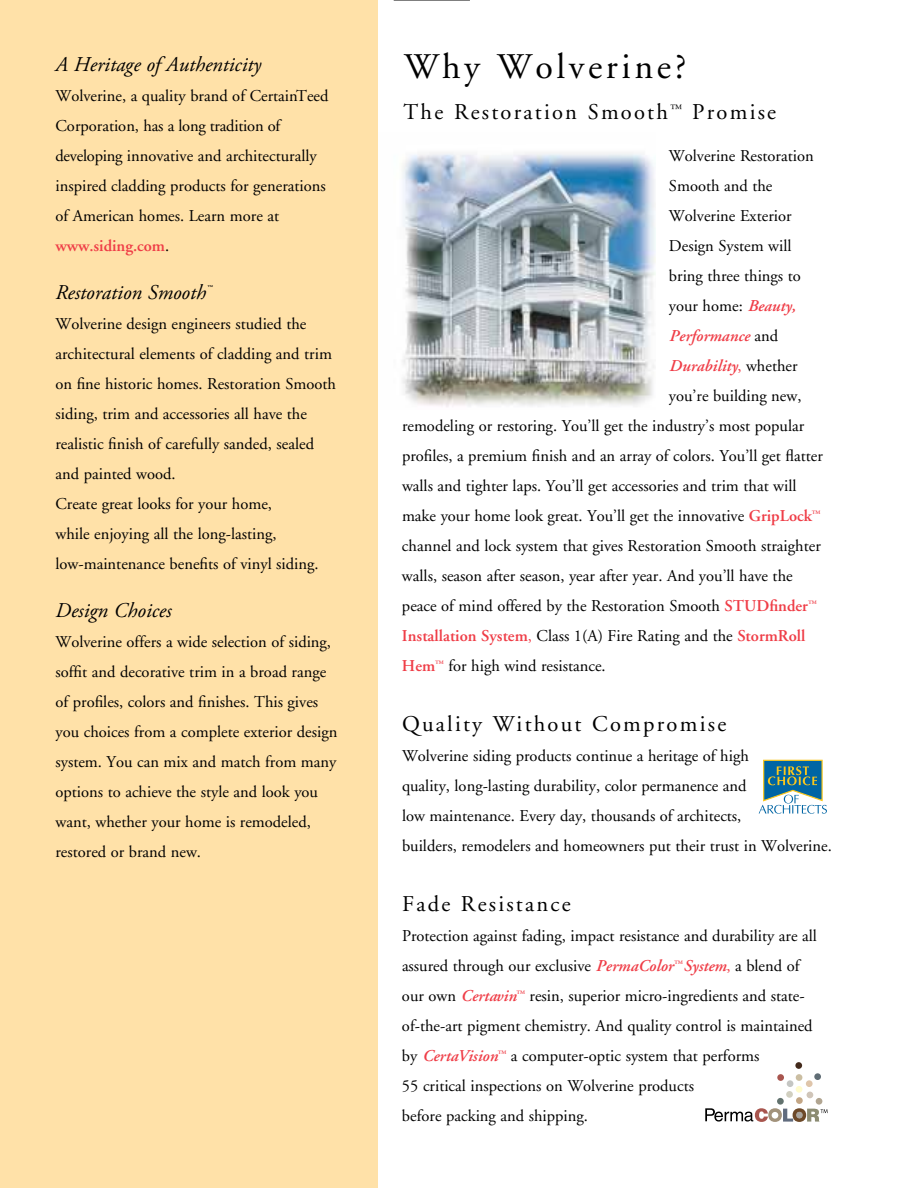
<style>
.page{position:relative;width:918px;height:1188px;background:#fff}
.page>*{position:absolute;margin:0;border:0;box-sizing:border-box;transform-origin:0 0}
.t1{font:36px "Adobe Garamond";letter-spacing:.1em;color:#000}
.t2{font:22.5px "Adobe Garamond";letter-spacing:.1em;color:#000}
.t3{font:italic 21px "Adobe Garamond Pro";color:#000}
.t4{font:16.5px/30px "Adobe Garamond";color:#000}
.t5{font:600 16.5px "Adobe Garamond";color:#ef3d47}
.t6{font:italic 600 16.5px "Adobe Garamond";color:#ef3d47}
.s1{font-weight:600;color:#ef3d47}
.s2{font-weight:600;font-style:italic;color:#ef3d47}
.s3{font-weight:400;font-style:normal;color:#000}
.s4{font-weight:400;font-style:normal}
.s5{font-weight:400}
.s6{font-weight:400;color:#000}
.s7{color:#ef3d47}
</style>
<div class="page">
<hr style="left:394px;top:0;width:76px;height:1px;background:#000">
<div style="left:777px;top:1074px;width:7px;height:7px;background:#a8554e;border-radius:50%"></div>
<div style="left:795px;top:1062px;width:7px;height:7px;background:#432a1b;border-radius:50%"></div>
<div style="left:796px;top:1074px;width:6px;height:7px;background:#cbbea2;border-radius:50%"></div>
<div style="left:806px;top:1080px;width:7px;height:7px;background:#dfc5aa;border-radius:50%"></div>
<div style="left:814px;top:1073px;width:7px;height:7px;background:#606d75;border-radius:50%"></div>
<div style="left:787px;top:1080px;width:6px;height:7px;background:#c5c6c3;border-radius:50%"></div>
<div style="left:796px;top:1086px;width:6px;height:7px;background:#fffbcc;border-radius:50%"></div>
<div style="left:777px;top:1098px;width:7px;height:7px;background:#62726e;border-radius:50%"></div>
<div style="left:786px;top:1091px;width:7px;height:7px;background:#d1cfc0;border-radius:50%"></div>
<div style="left:796px;top:1097px;width:7px;height:7px;background:#c3a685;border-radius:50%"></div>
<svg style="left:807px;top:1092px;width:6px;height:6px"></svg>
<div style="left:816px;top:1098px;width:6px;height:7px;background:#b1a591;border-radius:50%"></div>
<svg style="left:705px;top:1108px;width:123px;height:14px"></svg>
<svg style="left:759px;top:759px;width:68px;height:55px"></svg>
<img style="left:402px;top:153px;width:253px;height:254px">
<div style="left:0;top:0;width:378px;height:1188px;background:#ffe1a8"></div>
<p class="t3" style="left:56px;top:51px;width:207px">A Heritage of Authenticity</p>
<p class="t4" style="left:56px;top:81px;width:275px">Wolverine, a quality brand of CertainTeed Corporation, has a long tradition of developing innovative and architecturally inspired cladding products for generations of American homes. Learn more at <span class="s1">www.siding.com</span>.</p>
<p class="t3" style="left:56px;top:279px;width:158px">Restoration Smooth<sup>™</sup></p>
<p class="t4" style="left:56px;top:309px;width:282px">Wolverine design engineers studied the architectural elements of cladding and trim on fine historic homes. Restoration Smooth siding, trim and accessories all have the realistic finish of carefully sanded, sealed and painted wood.<br>Create great looks for your home,<br>while enjoying all the long-lasting, low-maintenance benefits of vinyl siding.</p>
<p class="t3" style="left:56px;top:597px;width:118px">Design Choices</p>
<p class="t4" style="left:56px;top:627px;width:283px">Wolverine offers a wide selection of siding, soffit and decorative trim in a broad range of profiles, colors and finishes. This gives you choices from a complete exterior design system. You can mix and match from many options to achieve the style and look you want, whether your home is remodeled, restored or brand new.</p>
<h1 class="t1" style="left:404px;top:47px;width:284px">Why Wolverine?</h1>
<h2 class="t2" style="left:404px;top:100px;width:374px">The Restoration Smooth<sup>™</sup> Promise</h2>
<p class="t4" style="left:669px;top:141px;width:146px">Wolverine Restoration</p>
<p class="t4" style="left:669px;top:171px;width:105px">Smooth and the</p>
<p class="t4" style="left:669px;top:201px;width:124px">Wolverine Exterior</p>
<p class="t4" style="left:669px;top:231px;width:124px">Design System will</p>
<p class="t4" style="left:669px;top:261px;width:133px">bring three things to</p>
<p class="t4" style="left:669px;top:291px;width:128px">your home: <span class="s2">Beauty,</span></p>
<p class="t6" style="left:669px;top:327px;width:111px">Performance <span class="s3">and</span></p>
<p class="t6" style="left:669px;top:357px;width:130px">Durability<span class="s4">,</span> <span class="s3">whether</span></p>
<p class="t4" style="left:669px;top:381px;width:134px">you’re building new,</p>
<p class="t4" style="left:402px;top:411px;width:404px">remodeling or restoring. You’ll get the industry’s most popular</p>
<p class="t4" style="left:402px;top:441px;width:422px">profiles, a premium finish and an array of colors. You’ll get flatter</p>
<p class="t4" style="left:402px;top:471px;width:396px">walls and tighter laps. You’ll get accessories and trim that will</p>
<p class="t4" style="left:402px;top:501px;width:420px">make your home look great. You’ll get the innovative <span class="s1">GripLock</span><sup>™</sup></p>
<p class="t4" style="left:402px;top:531px;width:420px">channel and lock system that gives Restoration Smooth straighter</p>
<p class="t4" style="left:402px;top:561px;width:392px">walls, season after season, year after year. And you’ll have the</p>
<p class="t4" style="left:402px;top:591px;width:416px">peace of mind offered by the Restoration Smooth <span class="s1">STUDfinder</span><sup>™</sup></p>
<p class="t5" style="left:402px;top:627px;width:405px">Installation System<span class="s5">,</span> <span class="s6">Class 1(A) Fire Rating and the</span> StormRoll</p>
<p class="t4" style="left:402px;top:651px;width:205px"><span class="s1">Hem</span><sup>™</sup> for high wind resistance.</p>
<h2 class="t2" style="left:402px;top:712px;width:326px">Quality Without Compromise</h2>
<p class="t4" style="left:402px;top:741px;width:431px">Wolverine siding products continue a heritage of high<br>quality, long-lasting durability, color permanence and<br>low maintenance. Every day, thousands of architects,<br>builders, remodelers and homeowners put their trust in Wolverine.</p>
<h2 class="t2" style="left:402px;top:892px;width:170px">Fade Resistance</h2>
<p class="t4" style="left:402px;top:921px;width:416px">Protection against fading, impact resistance and durability are all assured through our exclusive <span class="s2">PermaColor</span><sup>™</sup><span class="s2">System</span><span class="s7">,</span> a blend of our own <span class="s2">Certavin</span><sup>™</sup> resin, superior micro-ingredients and state&shy;of-the-art pigment chemistry. And quality control is maintained by <span class="s2">CertaVision</span><sup>™</sup> a computer-optic system that performs<br>55 critical inspections on Wolverine products<br>before packing and shipping.</p>
</div>
